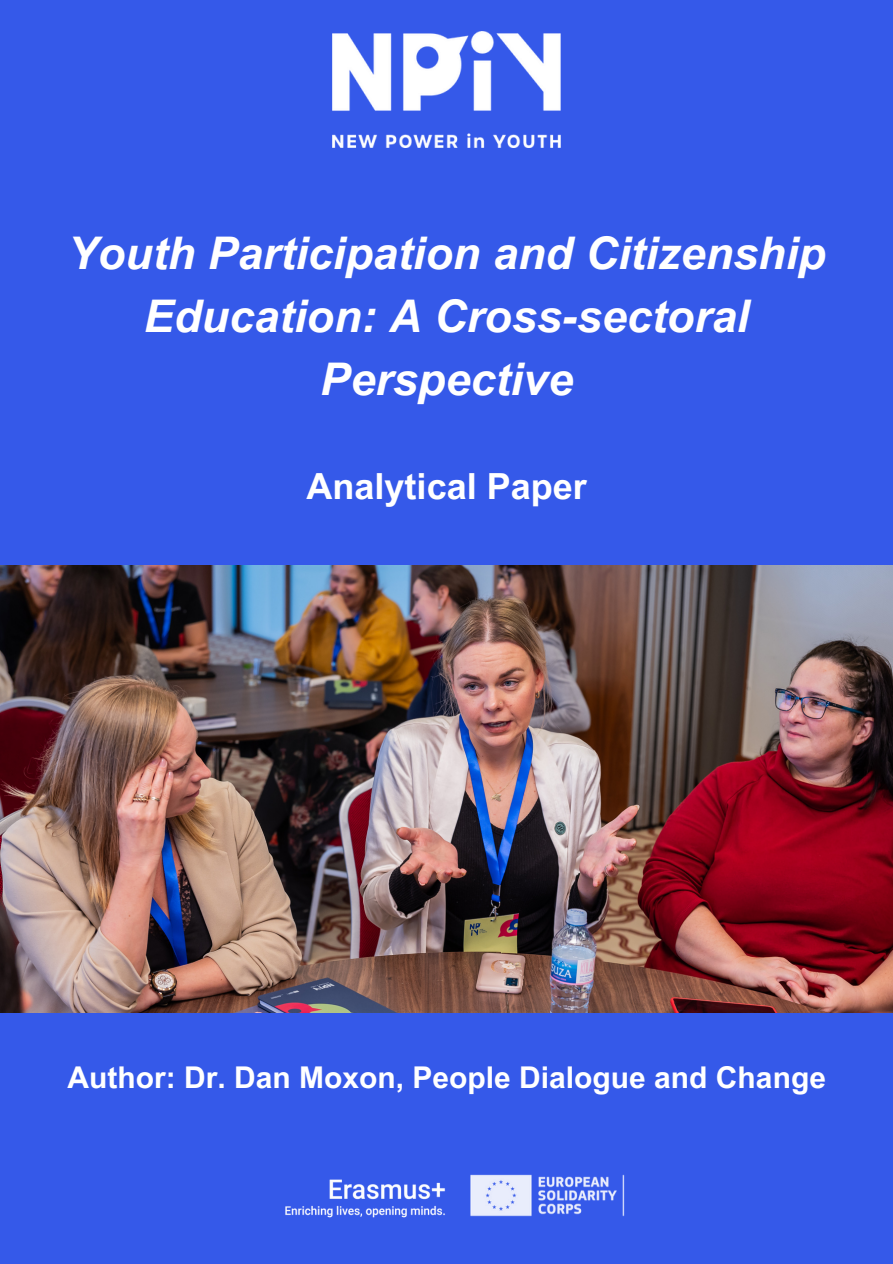
<style>
.page{position:relative;width:893px;height:1264px;background:#fff}
.page>*{position:absolute;margin:0;border:0;box-sizing:border-box;transform-origin:0 0}
.t1{font:italic 700 45px/63px "Arial MT Pro";color:#fff;text-align:center}
.t2{font:700 36px "Arial MT Pro";color:#fff}
.t3{font:700 30px "Arial MT Pro";color:#fff}
</style>
<div class="page">
<div style="left:0;top:0;width:892px;height:1263px;background:#3559e9"></div>
<img style="left:285px;top:1179px;width:160px;height:39px">
<img style="left:470px;top:1174px;width:155px;height:43px">
<img style="left:333px;top:31px;width:227px;height:116px">
<img style="left:0;top:565px;width:892px;height:447px">
<p class="t1" style="left:68px;top:227px;width:759px">Youth Participation and Citizenship<br>Education: A Cross-sectoral<br>Perspective</p>
<p class="t2" style="left:306px;top:472px;width:282px">Analytical Paper</p>
<p class="t3" style="left:67px;top:1066px;width:760px">Author: Dr. Dan Moxon, People Dialogue and Change</p>
</div>
